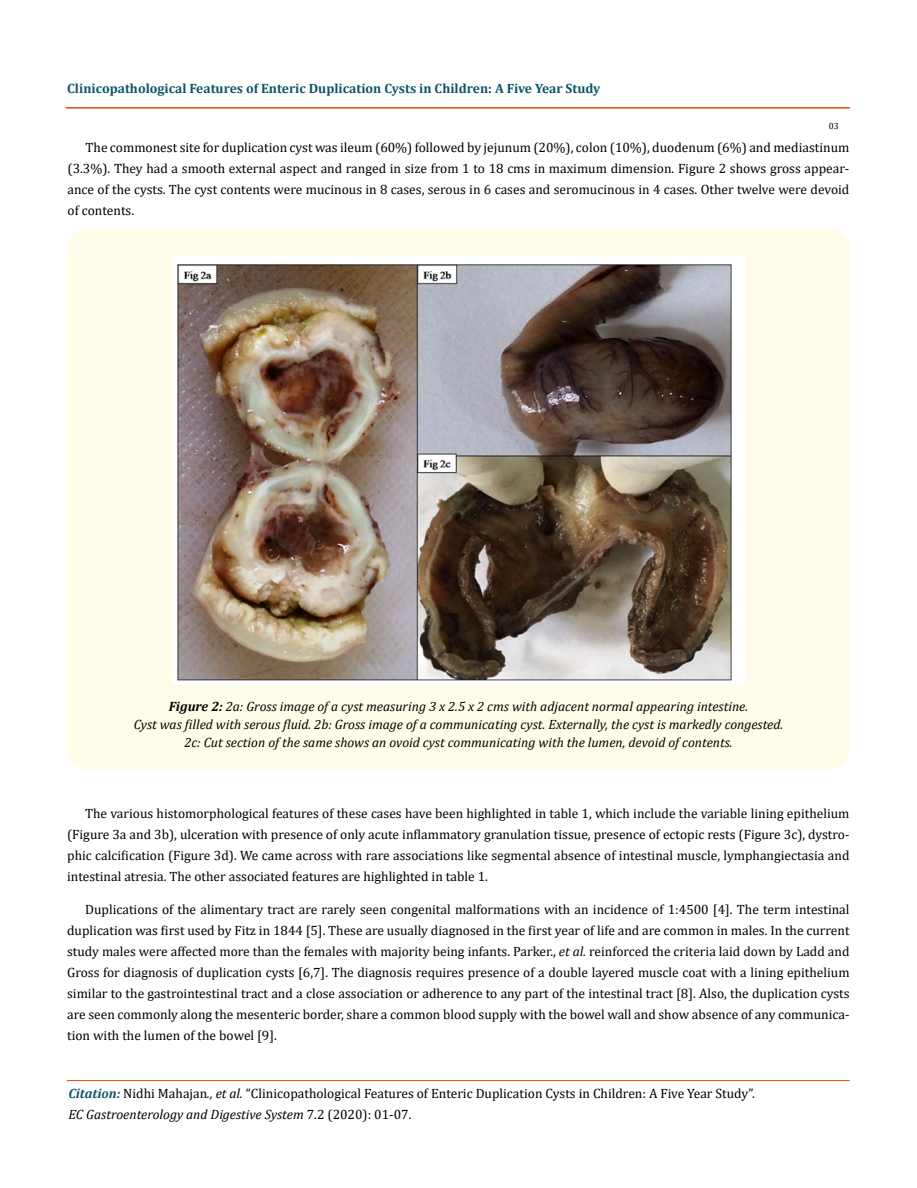
<style>
.page{position:relative;width:917px;height:1188px;background:#fff}
.page>*{position:absolute;margin:0;border:0;box-sizing:border-box;transform-origin:0 0}
.t1{font:13.5px/21px "Cambria";color:#000;text-align:justify}
.t2{font:italic 13.5px/18px "Cambria";color:#000;text-align:center}
.t3{font:700 13.5px "Cambria";color:#0e546a}
.t4{font:9px "Cambria";color:#000}
.s1{font-weight:700}
.s2{font-style:italic}
.s3{font-weight:700;font-style:italic;color:#0e546a}
</style>
<div class="page">
<hr style="left:66px;top:108px;width:783px;height:1px;background:#e05d1a">
<div style="left:66px;top:107px;width:783px;height:1px;border:1px solid #e05d1a"></div>
<div style="left:67px;top:1080px;width:782px;height:1px;border:1px solid #e05d1a"></div>
<div style="left:67px;top:229px;width:782px;height:541px;background:#fffde9;border-radius:18px"></div>
<img style="left:173px;top:256px;width:571px;height:428px">
<p class="t3" style="left:67px;top:79px;width:534px">Clinicopathological Features of Enteric Duplication Cysts in Children: A Five Year Study</p>
<p class="t4" style="left:828px;top:121px;width:11px">03</p>
<p class="t1" style="left:67px;top:137px;width:783px;text-indent:18px">The commonest site for duplication cyst was ileum (60%) followed by jejunum (20%), colon (10%), duodenum (6%) and mediastinum (3.3%). They had a smooth external aspect and ranged in size from 1 to 18 cms in maximum dimension. Figure 2 shows gross appear&shy;ance of the cysts. The cyst contents were mucinous in 8 cases, serous in 6 cases and seromucinous in 4 cases. Other twelve were devoid of contents.</p>
<p class="t2" style="left:134px;top:697px;width:651px"><span class="s1">Figure 2:</span> 2a: Gross image of a cyst measuring 3 x 2.5 x 2 cms with adjacent normal appearing intestine.<br>Cyst was filled with serous fluid. 2b: Gross image of a communicating cyst. Externally, the cyst is markedly congested.<br>2c: Cut section of the same shows an ovoid cyst communicating with the lumen, devoid of contents.</p>
<p class="t1" style="left:67px;top:802px;width:783px;text-indent:18px">The various histomorphological features of these cases have been highlighted in table 1, which include the variable lining epithelium (Figure 3a and 3b), ulceration with presence of only acute inflammatory granulation tissue, presence of ectopic rests (Figure 3c), dystro&shy;phic calcification (Figure 3d). We came across with rare associations like segmental absence of intestinal muscle, lymphangiectasia and intestinal atresia. The other associated features are highlighted in table 1.</p>
<p class="t1" style="left:67px;top:898px;width:783px;text-indent:18px">Duplications of the alimentary tract are rarely seen congenital malformations with an incidence of 1:4500 [4]. The term intestinal duplication was first used by Fitz in 1844 [5]. These are usually diagnosed in the first year of life and are common in males. In the current study males were affected more than the females with majority being infants. Parker., <span class="s2">et al.</span> reinforced the criteria laid down by Ladd and Gross for diagnosis of duplication cysts [6,7]. The diagnosis requires presence of a double layered muscle coat with a lining epithelium similar to the gastrointestinal tract and a close association or adherence to any part of the intestinal tract [8]. Also, the duplication cysts are seen commonly along the mesenteric border, share a common blood supply with the bowel wall and show absence of any communica&shy;tion with the lumen of the bowel [9].</p>
<p class="t1" style="left:68px;top:1083px;width:688px"><span class="s3">Citation:</span> Nidhi Mahajan<span class="s2">., et al.</span> “Clinicopathological Features of Enteric Duplication Cysts in Children: A Five Year Study”.<br><span class="s2">EC Gastroenterology and Digestive System</span> 7.2 (2020): 01-07.</p>
</div>
